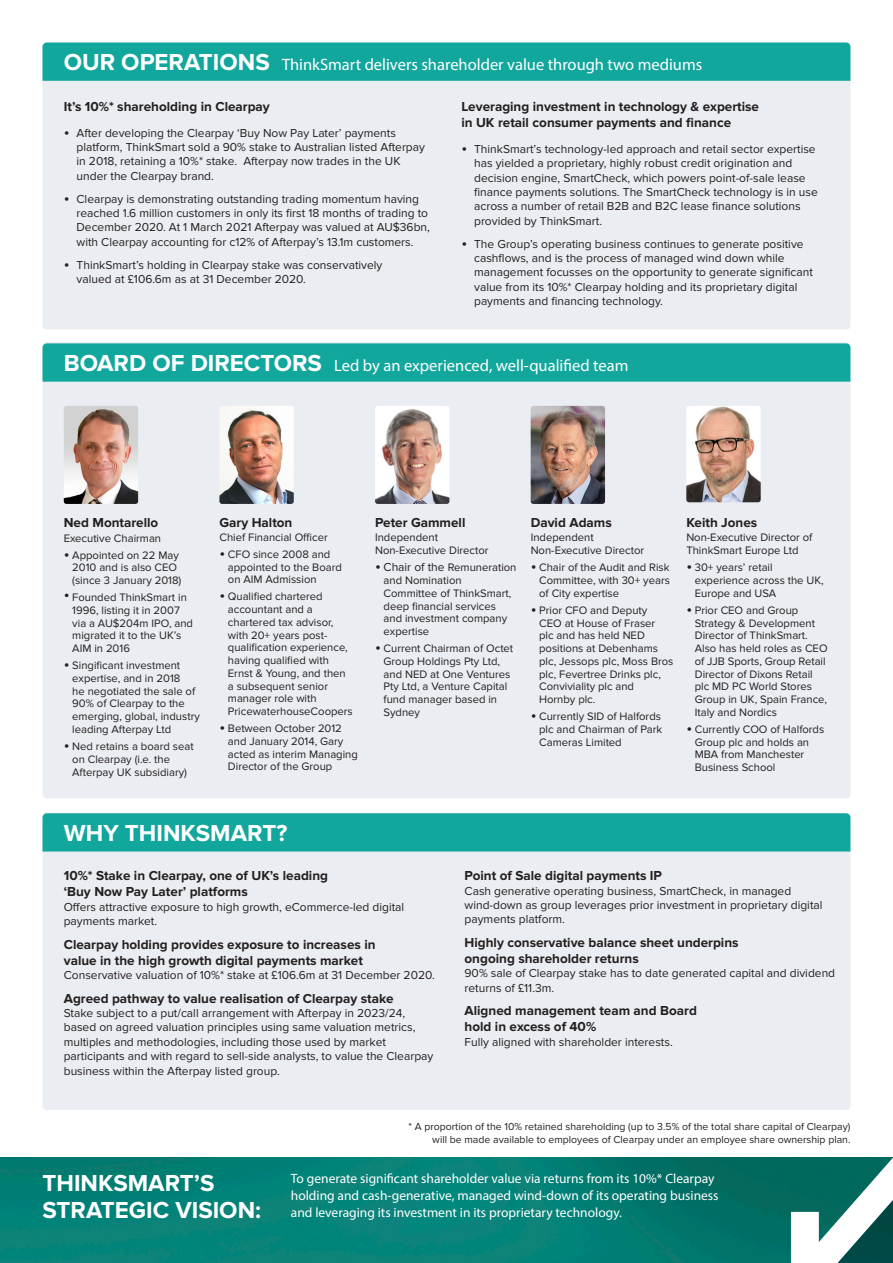
<style>
.page{position:relative;width:893px;height:1263px;background:#fff}
.page>*{position:absolute;margin:0;border:0;box-sizing:border-box;transform-origin:0 0}
.t1{font:700 24px/27px "Proxima Nova";color:#fff}
.t2{font:16.5px "Myriad Pro";color:#fff}
.t3{font:700 13.5px/16.2px "Proxima Nova";color:#231f20}
.t4{font:13.5px/17.2px "Myriad Pro";color:#fff}
.t5{font:12px/14.4px "Proxima Nova";color:#231f20}
.t6{font:11.25px/12.8px "Proxima Nova";color:#231f20}
.t7{font:10.5px/12.6px "Proxima Nova";color:#231f20;text-align:right}
.s1{font-family:"Proxima Nova";font-weight:700;font-size:24px}
.s2{font-size:16.5px}
.s3{font-size:12px}
</style>
<div class="page">
<img style="left:0;top:1157px;width:791px;height:106px">
<svg style="left:791px;top:1157px;width:102px;height:106px"></svg>
<div style="left:43px;top:43px;width:807px;height:287px;background:#eaedf1;border-radius:4px"></div>
<div style="left:43px;top:813px;width:807px;height:297px;background:#eaedf1;border-radius:4px"></div>
<div style="left:43px;top:342px;width:807px;height:456px;background:#eaedf1;border-radius:4px"></div>
<img style="left:64px;top:406px;width:74px;height:98px">
<img style="left:219px;top:406px;width:75px;height:98px">
<img style="left:375px;top:406px;width:74px;height:98px">
<img style="left:531px;top:406px;width:74px;height:98px">
<div style="left:43px;top:43px;width:807px;height:38px;background:#12a79d"></div>
<div style="left:43px;top:343px;width:807px;height:39px;background:#12a79d"></div>
<div style="left:43px;top:813px;width:807px;height:38px;background:#12a79d"></div>
<img style="left:686px;top:406px;width:75px;height:96px">
<p class="t2" style="left:64px;top:54px;width:640px"><span class="s1">OUR OPERATIONS</span> ThinkSmart delivers shareholder value through two mediums</p>
<p class="t3" style="left:64px;top:98px;width:208px">It’s 10%* shareholding in Clearpay</p>
<p class="t5" style="left:77px;top:126px;width:350px;text-indent:-13px"><span class="s2">•</span> After developing the Clearpay ‘Buy Now Pay Later’ payments platform, ThinkSmart sold a 90% stake to Australian listed Afterpay in 2018, retaining a 10%* stake. Afterpay now trades in the UK under the Clearpay brand.</p>
<p class="t5" style="left:77px;top:192px;width:355px;text-indent:-13px"><span class="s2">•</span> Clearpay is demonstrating outstanding trading momentum having reached 1.6 million customers in only its first 18 months of trading to December 2020. At 1 March 2021 Afterpay was valued at AU$36bn, with Clearpay accounting for c12% of Afterpay’s 13.1m customers.</p>
<p class="t5" style="left:77px;top:258px;width:307px;text-indent:-13px"><span class="s2">•</span> ThinkSmart’s holding in Clearpay stake was conservatively valued at £106.6m as at 31 December 2020.</p>
<p class="t3" style="left:461px;top:98px;width:299px">Leveraging investment in technology &amp; expertise in UK retail consumer payments and finance</p>
<p class="t5" style="left:474px;top:142px;width:345px;text-indent:-13px"><span class="s2">•</span> ThinkSmart’s technology-led approach and retail sector expertise has yielded a proprietary, highly robust credit origination and decision engine, SmartCheck, which powers point-of-sale lease finance payments solutions. The SmartCheck technology is in use across a number of retail B2B and B2C lease finance solutions provided by ThinkSmart.</p>
<p class="t5" style="left:474px;top:237px;width:340px;text-indent:-13px"><span class="s2">•</span> The Group’s operating business continues to generate positive cashflows, and is the process of managed wind down while management focusses on the opportunity to generate significant value from its 10%* Clearpay holding and its proprietary digital payments and financing technology.</p>
<p class="t2" style="left:64px;top:355px;width:566px"><span class="s1">BOARD OF DIRECTORS</span> Led by an experienced, well-qualified team</p>
<p class="t3" style="left:64px;top:515px;width:96px">Ned Montarello</p>
<p class="t6" style="left:64px;top:532px;width:99px">Executive Chairman</p>
<p class="t6" style="left:72px;top:549px;width:111px;text-indent:-9px"><span class="s2">•</span> Appointed on 22 May<br>2010 and is also CEO (since 3 January 2018)</p>
<p class="t6" style="left:72px;top:591px;width:122px;text-indent:-9px"><span class="s2">•</span> Founded ThinkSmart in<br>1996, listing it in 2007 via a AU$204m IPO, and migrated it to the UK’s<br>AIM in 2016</p>
<p class="t6" style="left:72px;top:659px;width:129px;text-indent:-9px"><span class="s2">•</span> Singificant investment expertise, and in 2018<br>he negotiated the sale of<br>90% of Clearpay to the emerging, global, industry leading Afterpay Ltd</p>
<p class="t6" style="left:72px;top:740px;width:123px;text-indent:-9px"><span class="s2">•</span> Ned retains a board seat on Clearpay (i.e. the<br>Afterpay UK subsidiary)</p>
<p class="t3" style="left:219px;top:515px;width:75px">Gary Halton</p>
<p class="t6" style="left:219px;top:531px;width:110px">Chief Financial Officer</p>
<p class="t6" style="left:228px;top:548px;width:115px;text-indent:-9px"><span class="s2">•</span> CFO since 2008 and appointed to the Board on AIM Admission</p>
<p class="t6" style="left:228px;top:590px;width:126px;text-indent:-9px"><span class="s2">•</span> Qualified chartered accountant and a chartered tax advisor, with 20+ years post&shy;qualification experience, having qualified with<br>Ernst &amp; Young, and then a subsequent senior manager role with<br>PricewaterhouseCoopers</p>
<p class="t6" style="left:228px;top:722px;width:131px;text-indent:-9px"><span class="s2">•</span> Between October 2012 and January 2014, Gary acted as interim Managing<br>Director of the Group</p>
<p class="t1" style="left:64px;top:820px;width:225px">WHY THINKSMART?</p>
<p class="t3" style="left:375px;top:515px;width:92px">Peter Gammell</p>
<p class="t6" style="left:375px;top:530px;width:115px;line-height:13.5px">Independent<br>Non-Executive Director</p>
<p class="t6" style="left:384px;top:561px;width:134px;text-indent:-9px"><span class="s2">•</span> <span class="s3">Chair of the</span> Remuneration and Nomination<br>Committee of ThinkSmart, deep financial services and investment company expertise</p>
<p class="t6" style="left:384px;top:642px;width:131px;text-indent:-9px"><span class="s2">•</span> Current Chairman of Octet<br>Group Holdings Pty Ltd, and NED at One Ventures<br>Pty Ltd, a Venture Capital fund manager based in<br>Sydney</p>
<p class="t3" style="left:531px;top:515px;width:83px">David Adams</p>
<p class="t6" style="left:531px;top:530px;width:115px;line-height:13.5px">Independent<br>Non-Executive Director</p>
<p class="t6" style="left:539px;top:561px;width:132px;text-align:justify;text-indent:-9px"><span class="s2">•</span> Chair of the Audit and Risk Committee, with 30+ years of City expertise</p>
<p class="t6" style="left:539px;top:604px;width:136px;text-indent:-9px"><span class="s2">•</span> Prior CFO and Deputy<br>CEO at House of Fraser<br>plc and has held NED positions at Debenhams plc, Jessops plc, Moss Bros plc, Fevertree Drinks plc,<br>Conviviality plc and<br>Hornby plc.</p>
<p class="t6" style="left:539px;top:710px;width:125px;text-align:justify;text-indent:-9px"><span class="s2">•</span> Currently SID of Halfords plc and Chairman of Park Cameras Limited</p>
<p class="t3" style="left:686px;top:515px;width:72px">Keith Jones</p>
<p class="t6" style="left:686px;top:530px;width:128px;line-height:13.5px">Non-Executive Director of<br>ThinkSmart Europe Ltd</p>
<p class="t6" style="left:695px;top:561px;width:130px;text-indent:-9px"><span class="s2">•</span> 30+ years’ retail experience across the UK,<br>Europe and USA</p>
<p class="t6" style="left:695px;top:604px;width:134px;text-indent:-9px"><span class="s2">•</span> Prior CEO and Group<br>Strategy &amp; Development<br>Director of ThinkSmart.<br>Also has held roles as CEO of JJB Sports, Group Retail<br>Director of Dixons Retail plc MD PC World Stores<br>Group in UK, Spain France,<br>Italy and Nordics</p>
<p class="t6" style="left:695px;top:723px;width:131px;text-indent:-9px"><span class="s2">•</span> Currently COO of Halfords<br>Group plc and holds an<br>MBA from Manchester<br>Business School</p>
<p class="t3" style="left:64px;top:868px;width:266px">10%* Stake in Clearpay, one of UK’s leading ‘Buy Now Pay Later’ platforms</p>
<p class="t5" style="left:64px;top:900px;width:342px">Offers attractive exposure to high growth, eCommerce-led digital payments market.</p>
<p class="t3" style="left:64px;top:936px;width:313px">Clearpay holding provides exposure to increases in value in the high growth digital payments market</p>
<p class="t5" style="left:64px;top:968px;width:373px">Conservative valuation of 10%* stake at £106.6m at 31 December 2020.</p>
<p class="t3" style="left:64px;top:990px;width:331px">Agreed pathway to value realisation of Clearpay stake</p>
<p class="t5" style="left:64px;top:1006px;width:371px">Stake subject to a put/call arrangement with Afterpay in 2023/24, based on agreed valuation principles using same valuation metrics, multiples and methodologies, including those used by market participants and with regard to sell-side analysts, to value the Clearpay business within the Afterpay listed group.</p>
<p class="t3" style="left:465px;top:868px;width:199px">Point of Sale digital payments IP</p>
<p class="t5" style="left:465px;top:884px;width:359px">Cash generative operating business, SmartCheck, in managed wind-down as group leverages prior investment in proprietary digital payments platform.</p>
<p class="t3" style="left:465px;top:934px;width:276px">Highly conservative balance sheet underpins ongoing shareholder returns</p>
<p class="t5" style="left:465px;top:966px;width:372px">90% sale of Clearpay stake has to date generated capital and dividend returns of £11.3m.</p>
<p class="t3" style="left:465px;top:1003px;width:234px">Aligned management team and Board hold in excess of 40%</p>
<p class="t5" style="left:465px;top:1035px;width:210px">Fully aligned with shareholder interests.</p>
<p class="t7" style="left:408px;top:1120px;width:443px">* A proportion of the 10% retained shareholding (up to 3.5% of the total share capital of Clearpay) will be made available to employees of Clearpay under an employee share ownership plan.</p>
<p class="t1" style="left:43px;top:1170px;width:220px">THINKSMART’S<br>STRATEGIC VISION:</p>
<p class="t4" style="left:291px;top:1169px;width:429px">To generate significant shareholder value via returns from its 10%* Clearpay holding and cash-generative, managed wind-down of its operating business and leveraging its investment in its proprietary technology.</p>
</div>
